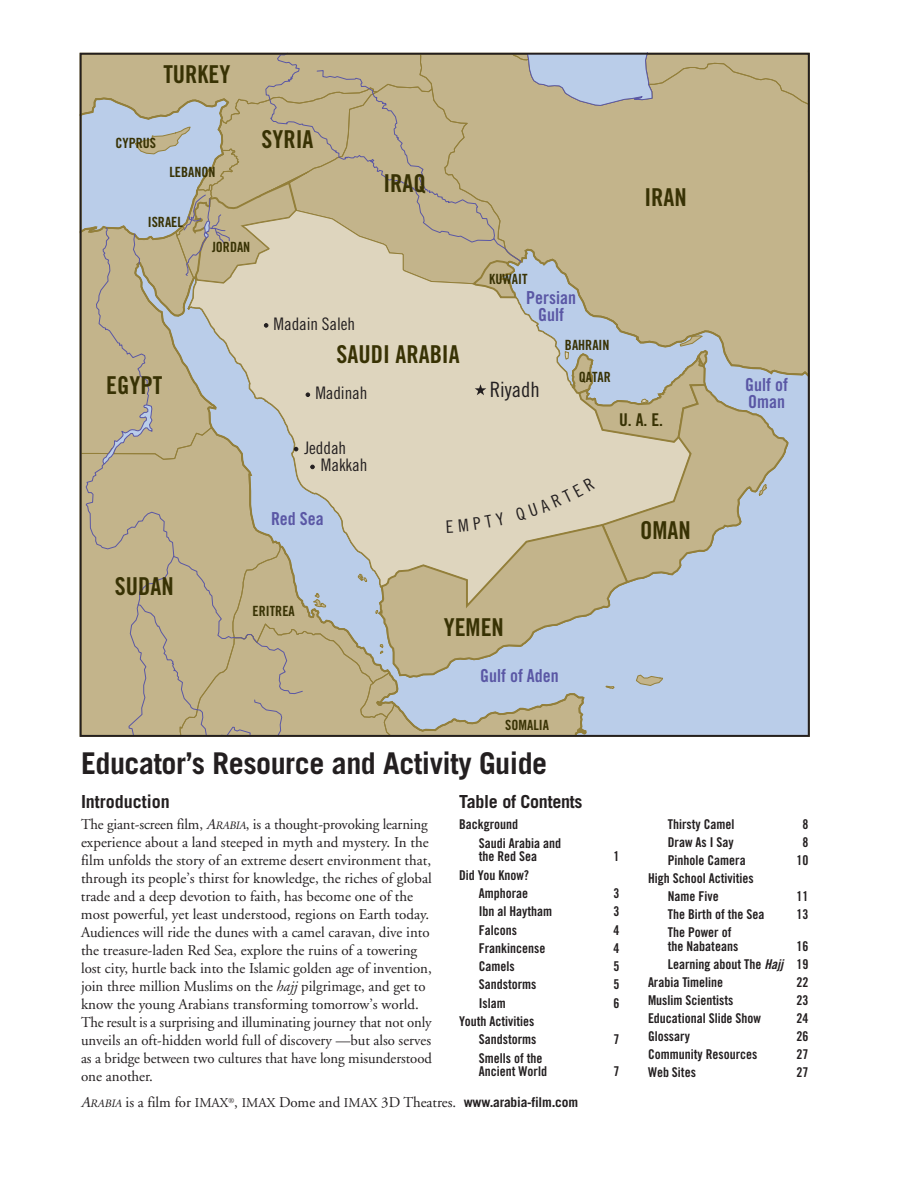
<style>
.page{position:relative;width:918px;height:1188px;background:#fff}
.page>*{position:absolute;margin:0;border:0;box-sizing:border-box;transform-origin:0 0}
.t1{font:700 30px "Trade Gothic";letter-spacing:-.015em;color:#231f20}
.t2{font:24.6px "Trade Gothic Bold Cond Twenty";color:#383204}
.t3{font:21.15px "Trade Gothic Cond Eighteen";letter-spacing:-.005em;color:#231f20}
.t4{font:700 18px "Trade Gothic";letter-spacing:-.015em;color:#231f20}
.t5{font:17.85px/17.2px "Trade Gothic Bold Cond Twenty";color:#5a57a5;text-align:center}
.t6{font:17.55px "Trade Gothic Bold Cond Twenty";color:#383204}
.t7{font:17.25px "Trade Gothic Cond Eighteen";letter-spacing:-.005em;color:#231f20}
.t8{font:15px/18px "Adobe Garamond";color:#231f20}
.t9{font:14.1px "Trade Gothic Bold Cond Twenty";color:#383204}
.t10{font:13.5px/18.3px "Trade Gothic Bold Cond Twenty";color:#231f20}
.s1{font-style:italic}
.s2{font-style:italic;font-size:11.25px}
.s3{font-size:13.5px}
.s4{font-family:"Trade Gothic";font-weight:700;font-size:13.5px}
.s5{font-family:"Trade Gothic Bold Cond Twenty Obl"}
</style>
<div class="page">
<svg style="left:80px;top:52px;width:729px;height:685px;background:#c2bca7"></svg>
<h2 class="t2" style="left:163px;top:66px;width:69px">TURKEY</h2>
<p class="t9" style="left:116px;top:137px;width:42px">CYPRUS</p>
<p class="t9" style="left:169px;top:167px;width:48px">LEBANON</p>
<h2 class="t2" style="left:262px;top:130px;width:53px">SYRIA</h2>
<p class="t9" style="left:148px;top:217px;width:37px">ISRAEL</p>
<p class="t9" style="left:212px;top:242px;width:40px">JORDAN</p>
<h2 class="t2" style="left:383px;top:174px;width:44px">IRAQ</h2>
<h2 class="t2" style="left:106px;top:376px;width:58px">EGYPT</h2>
<p class="t7" style="left:274px;top:318px;width:83px">Madain Saleh</p>
<h2 class="t2" style="left:337px;top:345px;width:125px">SAUDI ARABIA</h2>
<p class="t7" style="left:315px;top:387px;width:54px">Madinah</p>
<p class="t7" style="left:305px;top:441px;width:43px">Jeddah</p>
<p class="t7" style="left:321px;top:459px;width:48px">Makkah</p>
<h2 class="t2" style="left:644px;top:188px;width:44px">IRAN</h2>
<p class="t9" style="left:489px;top:274px;width:40px">KUWAIT</p>
<p class="t5" style="left:526px;top:290px;width:51px">Persian<br>Gulf</p>
<h3 class="t3" style="left:490px;top:381px;width:51px">Riyadh</h3>
<p class="t9" style="left:565px;top:339px;width:46px">BAHRAIN</p>
<p class="t9" style="left:579px;top:372px;width:34px">QATAR</p>
<p class="t6" style="left:619px;top:414px;width:45px">U. A. E.</p>
<h2 class="t2" style="left:115px;top:577px;width:60px">SUDAN</h2>
<p class="t5" style="left:271px;top:512px;width:54px">Red Sea</p>
<p class="t9" style="left:253px;top:606px;width:44px">ERITREA</p>
<h2 class="t2" style="left:444px;top:618px;width:62px">YEMEN</h2>
<p class="t5" style="left:480px;top:668px;width:80px">Gulf of Aden</p>
<p class="t9" style="left:505px;top:719px;width:45px">SOMALIA</p>
<h2 class="t2" style="left:640px;top:521px;width:52px">OMAN</h2>
<p class="t5" style="left:745px;top:377px;width:44px;text-align:left">Gulf of<br>Oman</p>
<h1 class="t1" style="left:81px;top:752px;width:468px">Educator’s Resource and Activity Guide</h1>
<p class="t4" style="left:81px;top:795px;width:90px">Introduction</p>
<p class="t8" style="left:81px;top:817px;width:352px">The giant-screen film, <span class="s1">A</span><span class="s2">RABIA</span>, is a thought-provoking learning experience about a land steeped in myth and mystery. In the film unfolds the story of an extreme desert environment that, through its people’s thirst for knowledge, the riches of global trade and a deep devotion to faith, has become one of the most powerful, yet least understood, regions on Earth today.<br>Audiences will ride the dunes with a camel caravan, dive into the treasure-laden Red Sea, explore the ruins of a towering lost city, hurtle back into the Islamic golden age of invention, join three million Muslims on the <span class="s1">hajj</span> pilgrimage, and get to know the young Arabians transforming tomorrow’s world.<br>The result is a surprising and illuminating journey that not only unveils an oft-hidden world full of discovery —but also serves as a bridge between two cultures that have long misunderstood one another.</p>
<p class="t8" style="left:81px;top:1095px;width:499px"><span class="s1">A</span><span class="s2">RABIA</span> is a film for <span class="s3">IMAX</span><sup>®</sup>, <span class="s3">IMAX</span> Dome and <span class="s3">IMAX</span> 3D Theatres. <span class="s4">www.arabia-film.com</span></p>
<p class="t4" style="left:459px;top:795px;width:125px">Table of Contents</p>
<p class="t10" style="left:479px;top:816px;width:84px;text-indent:-20px">Background<br>Saudi Arabia and</p>
<p class="t10" style="left:479px;top:848px;width:60px">the Red Sea</p>
<p class="t10" style="left:613px;top:848px;width:7px">1</p>
<p class="t10" style="left:459px;top:867px;width:72px;text-align:right">Did You Know?<br>Amphorae</p>
<p class="t10" style="left:613px;top:885px;width:7px">3</p>
<p class="t10" style="left:479px;top:903px;width:75px">Ibn al Haytham</p>
<p class="t10" style="left:613px;top:903px;width:7px">3</p>
<p class="t10" style="left:479px;top:922px;width:40px">Falcons</p>
<p class="t10" style="left:613px;top:922px;width:7px">4</p>
<p class="t10" style="left:479px;top:940px;width:68px">Frankincense</p>
<p class="t10" style="left:613px;top:940px;width:7px">4</p>
<p class="t10" style="left:479px;top:958px;width:37px">Camels</p>
<p class="t10" style="left:613px;top:958px;width:7px">5</p>
<p class="t10" style="left:479px;top:977px;width:59px">Sandstorms</p>
<p class="t10" style="left:613px;top:977px;width:7px">5</p>
<p class="t10" style="left:479px;top:995px;width:28px">Islam</p>
<p class="t10" style="left:613px;top:995px;width:7px">6</p>
<p class="t10" style="left:459px;top:1013px;width:79px;text-align:right">Youth Activities<br>Sandstorms</p>
<p class="t10" style="left:613px;top:1031px;width:7px">7</p>
<p class="t10" style="left:479px;top:1052px;width:70px;line-height:13.8px">Smells of the<br>Ancient World</p>
<p class="t10" style="left:613px;top:1064px;width:7px">7</p>
<p class="t10" style="left:668px;top:816px;width:68px">Thirsty Camel</p>
<p class="t10" style="left:802px;top:816px;width:7px">8</p>
<p class="t10" style="left:668px;top:834px;width:67px">Draw As I Say</p>
<p class="t10" style="left:802px;top:834px;width:7px">8</p>
<p class="t10" style="left:668px;top:852px;width:79px">Pinhole Camera</p>
<p class="t10" style="left:797px;top:852px;width:13px">10</p>
<p class="t10" style="left:668px;top:871px;width:87px;text-indent:-20px">High School Activities<br>Name Five</p>
<p class="t10" style="left:797px;top:888px;width:13px">11</p>
<p class="t10" style="left:668px;top:906px;width:98px">The Birth of the Sea</p>
<p class="t10" style="left:797px;top:906px;width:13px">13</p>
<p class="t10" style="left:668px;top:927px;width:72px;line-height:13.5px">The Power of the Nabateans</p>
<p class="t10" style="left:797px;top:938px;width:13px">16</p>
<p class="t10" style="left:668px;top:956px;width:142px">Learning about The <span class="s5">Hajj</span> 19</p>
<p class="t10" style="left:648px;top:974px;width:77px">Arabia Timeline</p>
<p class="t10" style="left:797px;top:974px;width:13px">22</p>
<p class="t10" style="left:648px;top:992px;width:87px">Muslim Scientists</p>
<p class="t10" style="left:797px;top:992px;width:13px">23</p>
<p class="t10" style="left:648px;top:1010px;width:115px">Educational Slide Show</p>
<p class="t10" style="left:797px;top:1010px;width:13px">24</p>
<p class="t10" style="left:648px;top:1028px;width:43px">Glossary</p>
<p class="t10" style="left:797px;top:1028px;width:13px">26</p>
<p class="t10" style="left:648px;top:1046px;width:111px">Community Resources</p>
<p class="t10" style="left:797px;top:1046px;width:13px">27</p>
<p class="t10" style="left:648px;top:1064px;width:49px">Web Sites</p>
<p class="t10" style="left:797px;top:1064px;width:13px">27</p>
</div>
